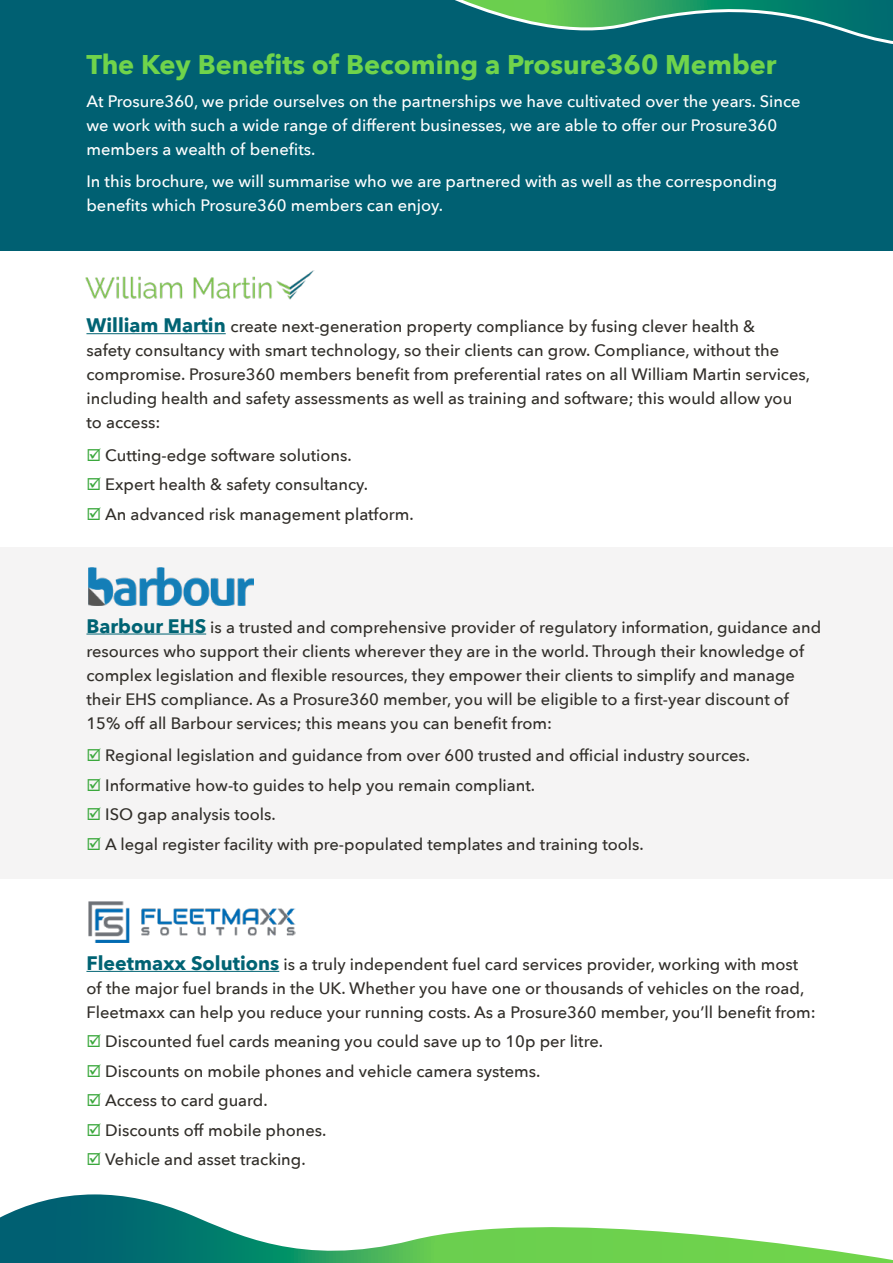
<style>
.page{position:relative;width:893px;height:1263px;background:#fff}
.page>*{position:absolute;margin:0;border:0;box-sizing:border-box;transform-origin:0 0}
.t1{font:700 27px "Avenir Next";color:#70d44b}
.t2{font:500 16.5px/24px "Avenir Next";color:#312e29}
.t3{font:500 16.5px/24px "Avenir Next";color:#fff}
.s1{font-weight:700;font-size:19.5px;color:#006373}
.s2{color:#3ba83d}
</style>
<div class="page">
<div style="left:0;top:0;width:893px;height:251px;background:#006072"></div>
<div style="left:0;top:547px;width:893px;height:332px;background:#f5f4f4"></div>
<hr style="left:86px;top:333px;width:140px;height:1px;background:#006373">
<hr style="left:86px;top:633px;width:120px;height:1px;background:#006373">
<hr style="left:86px;top:971px;width:193px;height:1px;background:#006373">
<svg style="left:0;top:1194px;width:893px;height:69px"></svg>
<svg style="left:455px;top:0;width:438px;height:44px"></svg>
<img style="left:85px;top:270px;width:229px;height:30px">
<img style="left:89px;top:568px;width:164px;height:38px">
<img style="left:88px;top:901px;width:207px;height:42px">
<h1 class="t1" style="left:86px;top:42px;width:692px">The Key Benefits of Becoming a Prosure360 Member</h1>
<p class="t3" style="left:86px;top:89px;width:716px">At Prosure360, we pride ourselves on the partnerships we have cultivated over the years. Since we work with such a wide range of different businesses, we are able to offer our Prosure360 members a wealth of benefits.</p>
<p class="t3" style="left:86px;top:169px;width:692px">In this brochure, we will summarise who we are partnered with as well as the corresponding benefits which Prosure360 members can enjoy.</p>
<p class="t2" style="left:86px;top:314px;width:725px"><span class="s1">William Martin</span> create next-generation property compliance by fusing clever health &amp;<br>safety consultancy with smart technology, so their clients can grow. Compliance, without the compromise. Prosure360 members benefit from preferential rates on all William Martin services, including health and safety assessments as well as training and software; this would allow you to access:</p>
<p class="t2" style="left:86px;top:442px;width:267px"><span class="s2">☑</span> Cutting-edge software solutions.</p>
<p class="t2" style="left:86px;top:472px;width:283px"><span class="s2">☑</span> Expert health &amp; safety consultancy.</p>
<p class="t2" style="left:86px;top:501px;width:329px"><span class="s2">☑</span> An advanced risk management platform.</p>
<p class="t2" style="left:86px;top:614px;width:736px"><span class="s1">Barbour EHS</span> is a trusted and comprehensive provider of regulatory information, guidance and resources who support their clients wherever they are in the world. Through their knowledge of complex legislation and flexible resources, they empower their clients to simplify and manage their EHS compliance. As a Prosure360 member, you will be eligible to a first-year discount of 15% off all Barbour services; this means you can benefit from:</p>
<p class="t2" style="left:86px;top:743px;width:665px"><span class="s2">☑</span> Regional legislation and guidance from over 600 trusted and official industry sources.</p>
<p class="t2" style="left:86px;top:772px;width:450px"><span class="s2">☑</span> Informative how-to guides to help you remain compliant.</p>
<p class="t2" style="left:86px;top:802px;width:191px"><span class="s2">☑</span> ISO gap analysis tools.</p>
<p class="t2" style="left:86px;top:831px;width:559px"><span class="s2">☑</span> A legal register facility with pre-populated templates and training tools.</p>
<p class="t2" style="left:86px;top:951px;width:731px"><span class="s1">Fleetmaxx Solutions</span> is a truly independent fuel card services provider, working with most of the major fuel brands in the UK. Whether you have one or thousands of vehicles on the road,<br>Fleetmaxx can help you reduce your running costs. As a Prosure360 member, you’ll benefit from:</p>
<p class="t2" style="left:86px;top:1029px;width:518px"><span class="s2">☑</span> Discounted fuel cards meaning you could save up to 10p per litre.</p>
<p class="t2" style="left:86px;top:1059px;width:456px"><span class="s2">☑</span> Discounts on mobile phones and vehicle camera systems.</p>
<p class="t2" style="left:86px;top:1088px;width:183px"><span class="s2">☑</span> Access to card guard.</p>
<p class="t2" style="left:86px;top:1118px;width:241px"><span class="s2">☑</span> Discounts off mobile phones.</p>
<p class="t2" style="left:86px;top:1147px;width:221px"><span class="s2">☑</span> Vehicle and asset tracking.</p>
</div>
